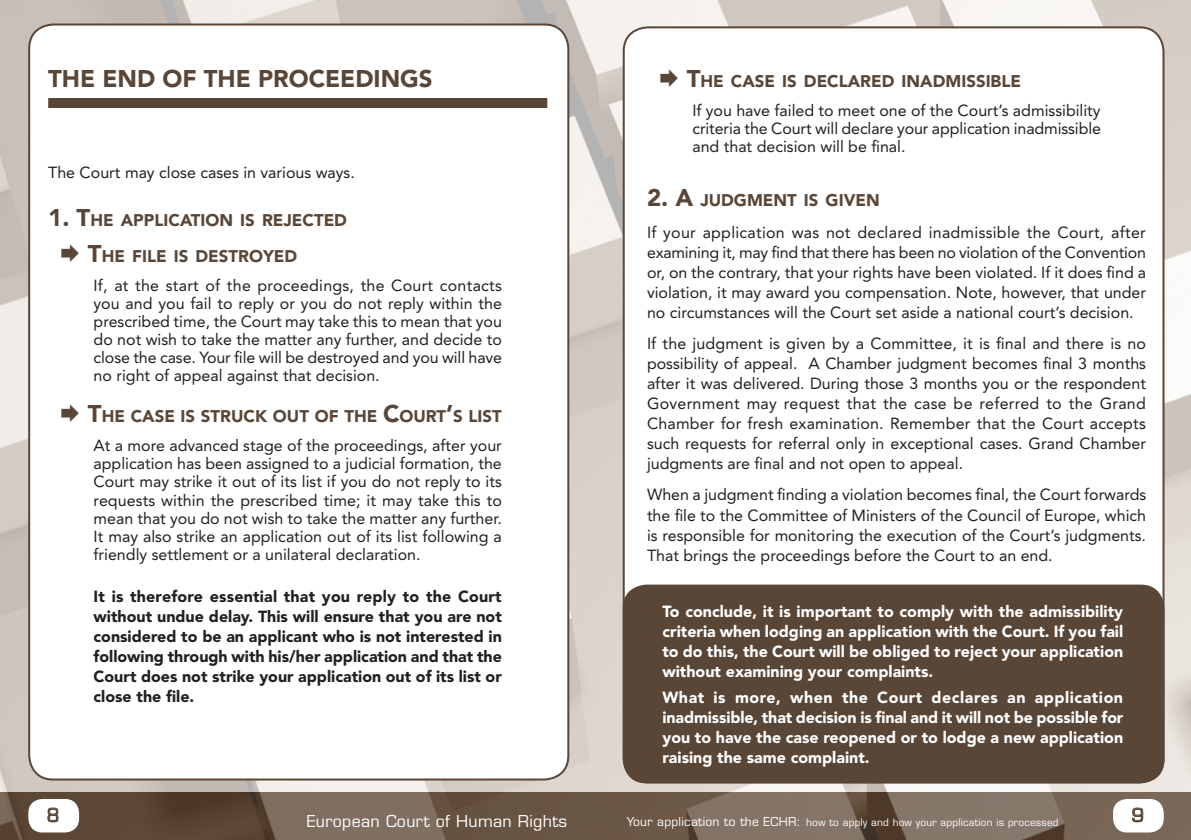
<style>
.page{position:relative;width:1191px;height:840px;background:#fff}
.page>*{position:absolute;margin:0;border:0;box-sizing:border-box;transform-origin:0 0}
.Titre_01{font:900 24px "Avenir LT Std";color:#594637}
.t1{font:18px "Eurostile LT Std";color:#594637}
.Titre_02_bis{font:900 16.8px "Avenir LT Std";color:#594637}
.Texte{font:16px/20px "Avenir LT Std";color:#231f20;text-align:justify}
.Texte_2{font:16px/18px "Avenir LT Std";color:#231f20;text-align:justify}
.Texte_encadré{font:900 16px/20px "Avenir LT Std";color:#fff;text-align:justify}
.Texte_2-2{font:900 16px/20px "Avenir LT Std";color:#231f20;text-align:justify}
.t2{font:16px "Eurostile LT Std";letter-spacing:.02em;color:#fff}
.t3{font:10px "Eurostile LT Std";letter-spacing:.02em;color:#fff}
.s1{font-size:24px}
.s2{font-size:12px}
</style>
<div class="page">
<img style="left:0;top:0;width:1191px;height:839px">
<div style="left:624px;top:27px;width:539px;height:754px;background:#fff;border-radius:24px"></div>
<div style="left:29px;top:24px;width:539px;height:755px;background:#fff;border-radius:24px"></div>
<svg style="left:0;top:791px;width:595px;height:48px;background:#726050"></svg>
<div style="left:1113px;top:798px;width:50px;height:34px;background:#fff;border-radius:14px"></div>
<svg style="left:1132px;top:807px;width:11px;height:15px"></svg>
<div style="left:48px;top:98px;width:499px;height:10px;background:#594637"></div>
<div style="left:623px;top:584px;width:541px;height:198px;background:#594637;border-radius:24px"></div>
<p class="Titre_01" style="left:48px;top:64px;width:386px">THE END OF THE PROCEEDINGS</p>
<p class="Texte" style="left:48px;top:162px;width:308px">The Court may close cases in various ways.</p>
<p class="Titre_02_bis" style="left:48px;top:210px;width:300px"><span class="s1">1. T</span>HE APPLICATION IS REJECTED</p>
<p class="Titre_02_bis" style="left:60px;top:245px;width:239px">◻ <span class="s1">T</span>HE FILE IS DESTROYED</p>
<p class="Texte_2" style="left:94px;top:276px;width:410px">If, at the start of the proceedings, the Court contacts you and you fail to reply or you do not reply within the prescribed time, the Court may take this to mean that you do not wish to take the matter any further, and decide to close the case. Your file will be destroyed and you will have no right of appeal against that decision.</p>
<p class="Titre_02_bis" style="left:60px;top:406px;width:444px">◻ <span class="s1">T</span>HE CASE IS STRUCK OUT OF THE <span class="s1">C</span>OURT<span class="s1">’</span>S LIST</p>
<p class="Texte_2" style="left:94px;top:437px;width:410px">At a more advanced stage of the proceedings, after your application has been assigned to a judicial formation, the Court may strike it out of its list if you do not reply to its requests within the prescribed time; it may take this to mean that you do not wish to take the matter any further.<br>It may also strike an application out of its list following a friendly settlement or a unilateral declaration.</p>
<p class="Texte_2-2" style="left:94px;top:586px;width:410px">It is therefore essential that you reply to the Court without undue delay. This will ensure that you are not considered to be an applicant who is not interested in following through with his/her application and that the Court does not strike your application out of its list or close the file.</p>
<p class="Titre_02_bis" style="left:658px;top:71px;width:364px">◻ <span class="s1">T</span>HE CASE IS DECLARED INADMISSIBLE</p>
<p class="Texte_2" style="left:692px;top:101px;width:410px">If you have failed to meet one of the Court’s admissibility criteria the Court will declare your application inadmissible and that decision will be final.</p>
<p class="Titre_02_bis" style="left:647px;top:190px;width:234px"><span class="s1">2. A</span> JUDGMENT IS GIVEN</p>
<p class="Texte" style="left:647px;top:222px;width:500px">If your application was not declared inadmissible the Court, after examining it, may find that there has been no violation of the Convention or, on the contrary, that your rights have been violated. If it does find a violation, it may award you compensation. Note, however, that under no circumstances will the Court set aside a national court’s decision.</p>
<p class="Texte" style="left:647px;top:333px;width:500px">If the judgment is given by a Committee, it is final and there is no possibility of appeal. A Chamber judgment becomes final 3 months after it was delivered. During those 3 months you or the respondent Government may request that the case be referred to the Grand Chamber for fresh examination. Remember that the Court accepts such requests for referral only in exceptional cases. Grand Chamber judgments are final and not open to appeal.</p>
<p class="Texte" style="left:647px;top:484px;width:501px">When a judgment finding a violation becomes final, the Court forwards the file to the Committee of Ministers of the Council of Europe, which is responsible for monitoring the execution of the Court’s judgments.<br>That brings the proceedings before the Court to an end.</p>
<p class="Texte_encadré" style="left:662px;top:601px;width:462px">To conclude, it is important to comply with the admissibility criteria when lodging an application with the Court. If you fail to do this, the Court will be obliged to reject your application without examining your complaints.</p>
<p class="Texte_encadré" style="left:662px;top:686px;width:462px">What is more, when the Court declares an application inadmissible, that decision is final and it will not be possible for you to have the case reopened or to lodge a new application raising the same complaint.</p>
<p class="t1" style="left:47px;top:803px;width:14px">8</p>
<p class="t2" style="left:307px;top:810px;width:262px">European Court of Human Rights</p>
<p class="t3" style="left:626px;top:816px;width:433px"><span class="s2">Your application to the ECHR:</span> how to apply and how your application is processed</p>
<p class="t1" style="left:1131px;top:803px;width:14px">9</p>
</div>
